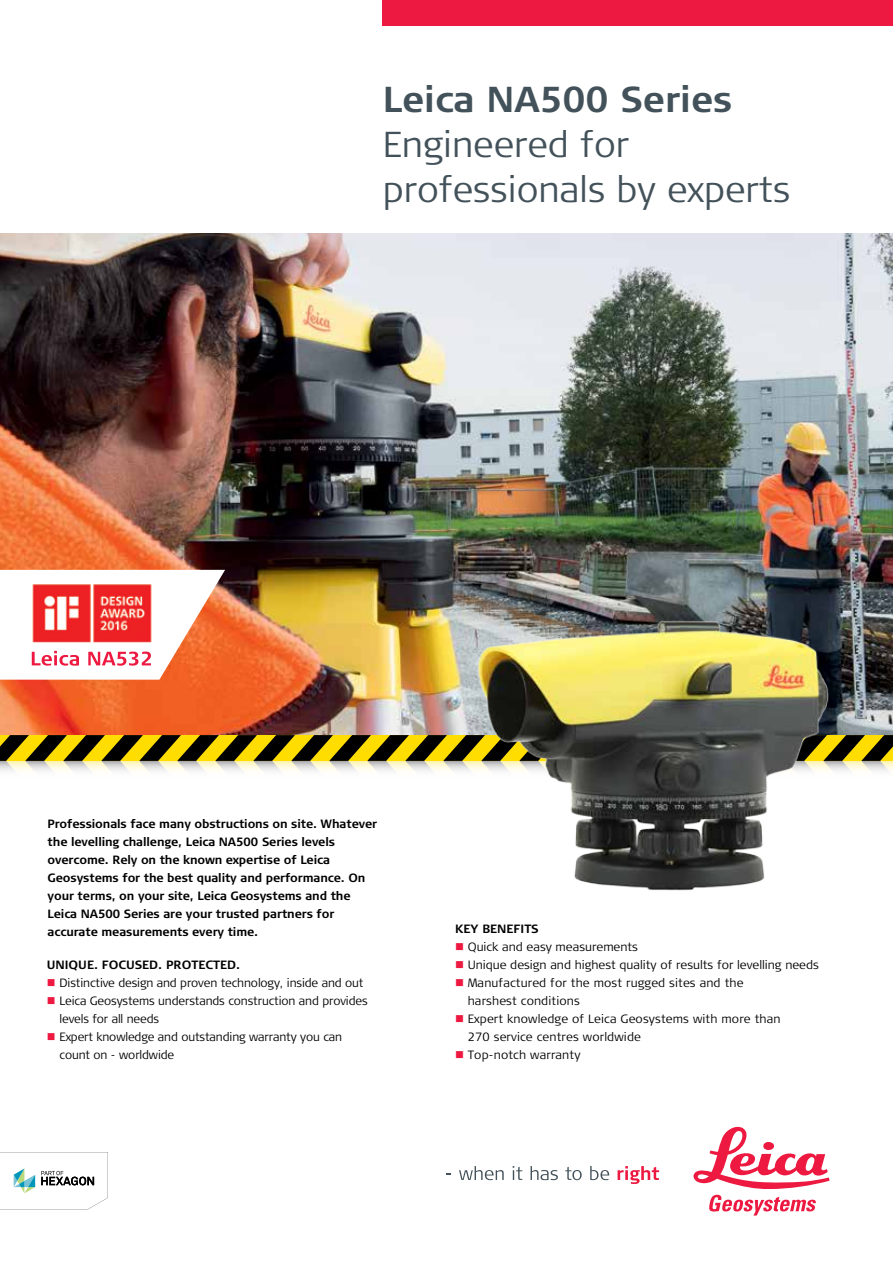
<style>
.page{position:relative;width:893px;height:1263px;background:#fff}
.page>*{position:absolute;margin:0;border:0;box-sizing:border-box;transform-origin:0 0}
.t1{font:300 36px/45px "Signa Column";color:#43525a}
.t2{font:700 36px "Signa Column";color:#43525a}
.t3{font:300 12px/18px "Signa Column";color:#000}
.t4{font:700 12px/18px "Signa Column";letter-spacing:-.01em;color:#000}
.s1{color:#ed1941}
</style>
<div class="page">
<img style="left:0;top:234px;width:893px;height:501px">
<div style="left:383px;top:0;width:510px;height:26px;background:#ed1941"></div>
<svg style="left:459px;top:1166px;width:45px;height:14px"></svg>
<svg style="left:513px;top:1166px;width:9px;height:14px"></svg>
<svg style="left:531px;top:1166px;width:27px;height:14px"></svg>
<svg style="left:565px;top:1167px;width:17px;height:13px"></svg>
<svg style="left:590px;top:1166px;width:19px;height:14px"></svg>
<svg style="left:618px;top:1166px;width:41px;height:18px"></svg>
<svg style="left:693px;top:1127px;width:136px;height:62px"></svg>
<svg style="left:709px;top:1195px;width:107px;height:20px"></svg>
<svg style="left:0;top:1152px;width:108px;height:58px"></svg>
<svg style="left:0;top:735px;width:893px;height:36px;background:#9b8e3b"></svg>
<img style="left:474px;top:605px;width:366px;height:286px">
<svg style="left:0;top:570px;width:225px;height:110px"></svg>
<img style="left:30px;top:582px;width:123px;height:62px">
<h1 class="t2" style="left:383px;top:77px;width:351px">Leica NA500 Series</h1>
<h1 class="t1" style="left:383px;top:123px;width:409px">Engineered for professionals by experts</h1>
<p class="t4" style="left:48px;top:815px;width:331px">Professionals face many obstructions on site. Whatever the levelling challenge, Leica NA500 Series levels overcome. Rely on the known expertise of Leica Geosystems for the best quality and performance. On your terms, on your site, Leica Geosystems and the Leica NA500 Series are your trusted partners for accurate measurements every time.</p>
<p class="t4" style="left:47px;top:956px;width:195px">UNIQUE. FOCUSED. PROTECTED.</p>
<p class="t3" style="left:47px;top:974px;width:318px"><span class="s1">■</span> Distinctive design and proven technology, inside and out</p>
<p class="t3" style="left:60px;top:992px;width:310px;text-indent:-13px"><span class="s1">■</span> Leica Geosystems understands construction and provides levels for all needs</p>
<p class="t3" style="left:60px;top:1028px;width:284px;text-indent:-13px"><span class="s1">■</span> Expert knowledge and outstanding warranty you can count on - worldwide</p>
<p class="t4" style="left:455px;top:920px;width:85px">KEY BENEFITS</p>
<p class="t3" style="left:455px;top:938px;width:185px"><span class="s1">■</span> Quick and easy measurements</p>
<p class="t3" style="left:455px;top:956px;width:365px"><span class="s1">■</span> Unique design and highest quality of results for levelling needs</p>
<p class="t3" style="left:468px;top:974px;width:277px;text-indent:-13px"><span class="s1">■</span> Manufactured for the most rugged sites and the harshest conditions</p>
<p class="t3" style="left:468px;top:1010px;width:314px;text-indent:-13px"><span class="s1">■</span> Expert knowledge of Leica Geosystems with more than<br>270 service centres worldwide</p>
<p class="t3" style="left:455px;top:1046px;width:127px"><span class="s1">■</span> Top-notch warranty</p>
</div>
